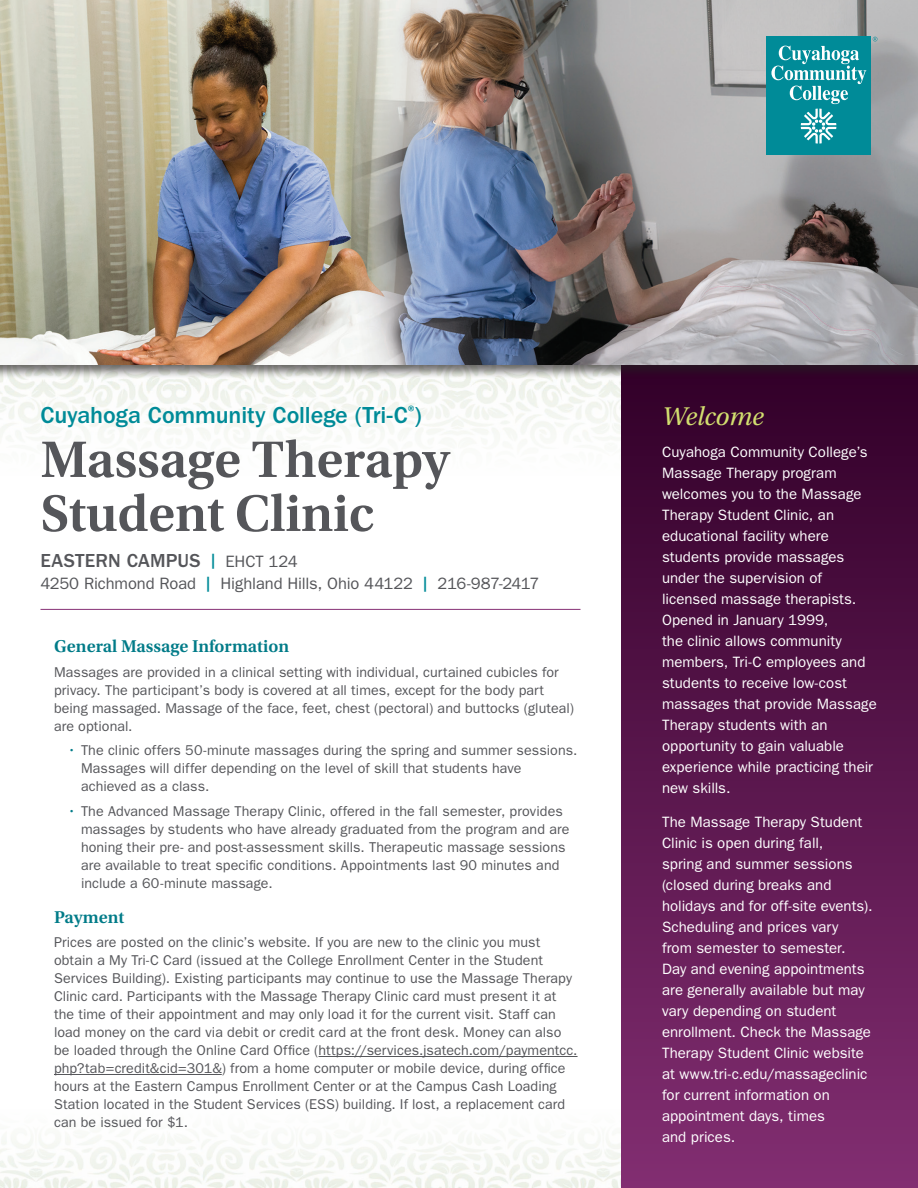
<style>
.page{position:relative;width:918px;height:1188px;background:#fff}
.page>*{position:absolute;margin:0;border:0;box-sizing:border-box;transform-origin:0 0}
.t1{font:600 54px "Utopia Std";letter-spacing:-.005em;color:#55565a}
.Welcome_Title{font:italic 27px "Utopia Std";color:#d2de6f}
.Cuyahoga_Community_C{font:500 24px "ITC Franklin Gothic Std";letter-spacing:-.005em;color:#008b98}
.Address_Line_1{font:500 19.5px "ITC Franklin Gothic Std";letter-spacing:.01em;color:#55565a}
.Subtitle{font:600 18px "Utopia Std";color:#007b88}
.Address_Line_2{font:16.5px "ITC Franklin Gothic Std";letter-spacing:-.01em;color:#55565a}
.Side_Bar_Body_White{font:15px/21px "ITC Franklin Gothic Std";color:#fff}
.Body{font:14.25px/18px "ITC Franklin Gothic Std";letter-spacing:.005em;color:#55565a}
.s1{font-size:15px;color:#008b98}
.s2{font-weight:400;font-size:16.5px}
.s3{font-weight:500;font-size:15px;color:#008b98}
.s4{color:#007b88}
</style>
<div class="page">
<img style="left:0;top:379px;width:621px;height:62px">
<img style="left:0;top:1134px;width:621px;height:54px">
<div style="left:621px;top:364px;width:297px;height:824px;background:linear-gradient(to bottom,#320028,#822e71)"></div>
<div style="left:0;top:0;width:918px;height:379px;background:#231f20;opacity:.65"></div>
<img style="left:0;top:0;width:918px;height:364px">
<div style="left:766px;top:36px;width:105px;height:118px;background:#008b98"></div>
<svg style="left:771px;top:46px;width:95px;height:98px"></svg>
<svg style="left:873px;top:37px;width:5px;height:4px"></svg>
<hr style="left:318px;top:1056px;width:260px;height:1px;background:#55565a">
<hr style="left:54px;top:1074px;width:168px;height:1px;background:#55565a">
<hr style="left:40px;top:609px;width:540px;height:1px;background:#873176">
<h1 class="Cuyahoga_Community_C" style="left:40px;top:402px;width:383px">Cuyahoga Community College (Tri-C<sup>®</sup>)</h1>
<h1 class="t1" style="left:40px;top:429px;width:410px">Massage Therapy</h1>
<h1 class="t1" style="left:40px;top:483px;width:335px">Student Clinic</h1>
<p class="Address_Line_1" style="left:40px;top:550px;width:259px">EASTERN CAMPUS <span class="s1">|</span> <span class="s2">EHCT 124</span></p>
<h2 class="Address_Line_2" style="left:40px;top:574px;width:500px">4250 Richmond Road <span class="s3">|</span> Highland Hills, Ohio 44122 <span class="s3">|</span> 216-987-2417</h2>
<h2 class="Subtitle" style="left:54px;top:636px;width:237px">General Massage Information</h2>
<p class="Body" style="left:54px;top:663px;width:522px">Massages are provided in a clinical setting with individual, curtained cubicles for privacy. The participant’s body is covered at all times, except for the body part being massaged. Massage of the face, feet, chest (pectoral) and buttocks (gluteal) are optional.</p>
<p class="Body" style="left:81px;top:741px;width:498px;text-indent:-14px"><span class="s4">•</span> The clinic offers 50-minute massages during the spring and summer sessions.<br>Massages will differ depending on the level of skill that students have achieved as a class.</p>
<p class="Body" style="left:81px;top:802px;width:490px;text-indent:-14px"><span class="s4">•</span> The Advanced Massage Therapy Clinic, offered in the fall semester, provides massages by students who have already graduated from the program and are honing their pre- and post-assessment skills. Therapeutic massage sessions are available to treat specific conditions. Appointments last 90 minutes and include a 60-minute massage.</p>
<h2 class="Subtitle" style="left:54px;top:907px;width:72px">Payment</h2>
<p class="Body" style="left:54px;top:933px;width:525px">Prices are posted on the clinic’s website. If you are new to the clinic you must obtain a My Tri-C Card (issued at the College Enrollment Center in the Student Services Building). Existing participants may continue to use the Massage Therapy Clinic card. Participants with the Massage Therapy Clinic card must present it at the time of their appointment and may only load it for the current visit. Staff can load money on the card via debit or credit card at the front desk. Money can also be loaded through the Online Card Office (https://services.jsatech.com/paymentcc. php?tab=credit&amp;cid=301&amp;) from a home computer or mobile device, during office hours at the Eastern Campus Enrollment Center or at the Campus Cash Loading Station located in the Student Services (ESS) building. If lost, a replacement card can be issued for $1.</p>
<h1 class="Welcome_Title" style="left:662px;top:402px;width:103px">Welcome</h1>
<p class="Side_Bar_Body_White" style="left:662px;top:441px;width:216px">Cuyahoga Community College’s<br>Massage Therapy program welcomes you to the Massage<br>Therapy Student Clinic, an educational facility where students provide massages under the supervision of licensed massage therapists.<br>Opened in January 1999,<br>the clinic allows community members, Tri-C employees and students to receive low‑cost massages that provide Massage<br>Therapy students with an opportunity to gain valuable experience while practicing their new skills.</p>
<p class="Side_Bar_Body_White" style="left:662px;top:811px;width:212px">The Massage Therapy Student<br>Clinic is open during fall,<br>spring and summer sessions (closed during breaks and holidays and for off-site events).<br>Scheduling and prices vary<br>from semester to semester.<br>Day and evening appointments are generally available but may vary depending on student enrollment. Check the Massage<br>Therapy Student Clinic website at www.tri-c.edu/massageclinic for current information on appointment days, times<br>and prices.</p>
</div>
